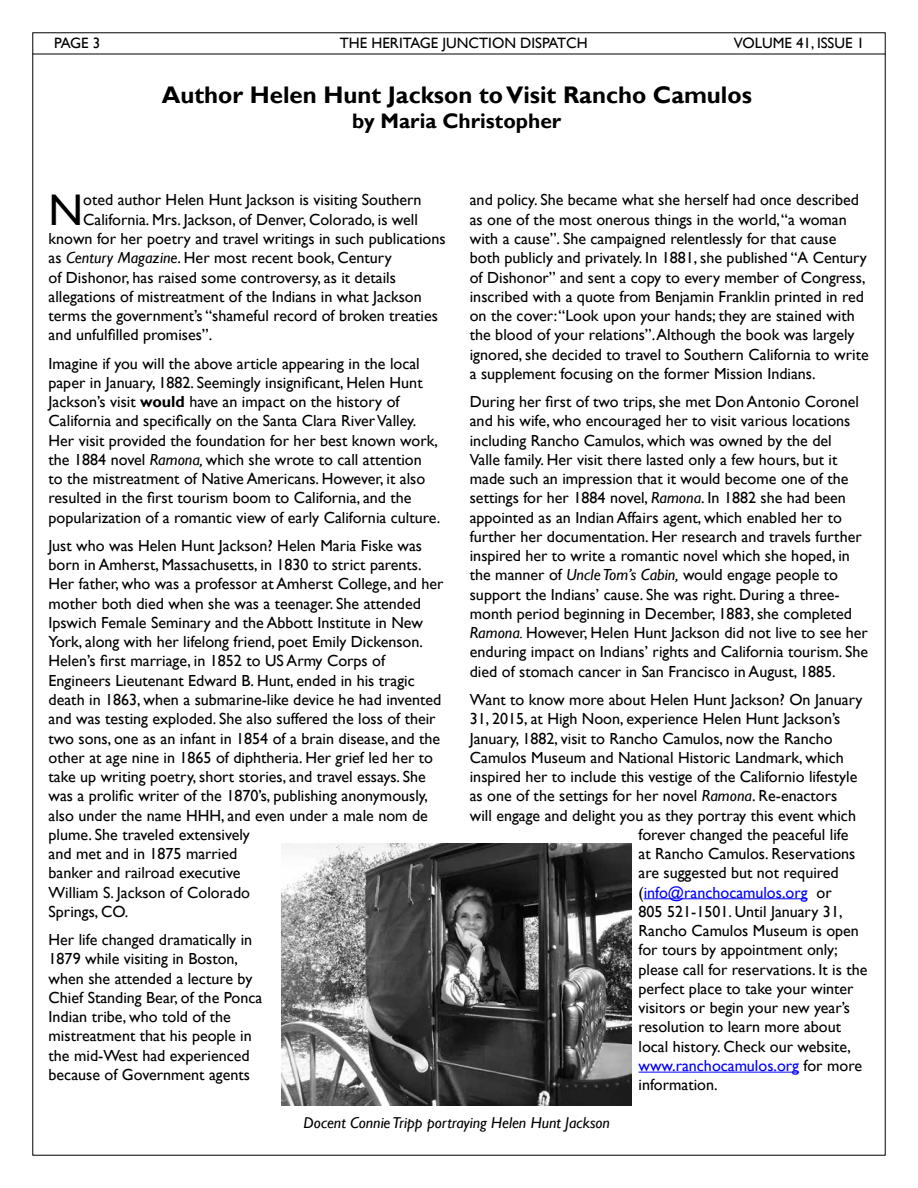
<style>
.page{position:relative;width:918px;height:1188px;background:#fff}
.page>*{position:absolute;margin:0;border:0;box-sizing:border-box;transform-origin:0 0}
.t1{font:44.25px "Gill Sans";color:#000}
.t2{font:700 24px "Gill Sans";color:#000}
.t3{font:700 21px "Gill Sans";color:#000}
.t4{font:16.05px/19.2px "Gill Sans";color:#000}
.t5{font:16.05px "Gill Sans";color:#00f}
.t6{font:italic 15.75px "Gill Sans";color:#000}
.t7{font:15px "Gill Sans";color:#000}
.s1{font-style:italic}
.s2{font-weight:700}
.s3{color:#000}
</style>
<div class="page">
<hr style="left:32px;top:54px;width:854px;height:1px;background:#000">
<hr style="left:644px;top:898px;width:164px;height:1px;background:#00f">
<hr style="left:639px;top:1072px;width:160px;height:1px;background:#00f">
<img style="left:282px;top:843px;width:350px;height:263px">
<p class="t7" style="left:54px;top:34px;width:48px">PAGE 3</p>
<p class="t7" style="left:340px;top:34px;width:249px">THE HERITAGE JUNCTION DISPATCH</p>
<p class="t7" style="left:734px;top:34px;width:132px">VOLUME 41, ISSUE 1</p>
<h2 class="t2" style="left:162px;top:80px;width:592px">Author Helen Hunt Jackson to Visit Rancho Camulos</h2>
<h3 class="t3" style="left:352px;top:108px;width:211px">by Maria Christopher</h3>
<h1 class="t1" style="left:49px;top:184px;width:36px">N</h1>
<p class="t4" style="left:83px;top:191px;width:340px">oted author Helen Hunt Jackson is visiting Southern</p>
<p class="t4" style="left:83px;top:210px;width:336px">California. Mrs. Jackson, of Denver, Colorado, is well</p>
<p class="t4" style="left:49px;top:229px;width:399px">known for her poetry and travel writings in such publications</p>
<p class="t4" style="left:49px;top:249px;width:345px">as <span class="s1">Century Magazine</span>. Her most recent book, Century</p>
<p class="t4" style="left:49px;top:268px;width:349px">of Dishonor, has raised some controversy, as it details</p>
<p class="t4" style="left:49px;top:287px;width:375px">allegations of mistreatment of the Indians in what Jackson</p>
<p class="t4" style="left:49px;top:306px;width:391px">terms the government’s “shameful record of broken treaties</p>
<p class="t4" style="left:49px;top:326px;width:165px">and unfulfilled promises”.</p>
<p class="t4" style="left:49px;top:354px;width:393px">Imagine if you will the above article appearing in the local paper in January, 1882. Seemingly insignificant, Helen Hunt Jackson’s visit <span class="s2">would</span> have an impact on the history of California and specifically on the Santa Clara River Valley.<br>Her visit provided the foundation for her best known work, the 1884 novel <span class="s1">Ramona,</span> which she wrote to call attention<br>to the mistreatment of Native Americans. However, it also resulted in the first tourism boom to California, and the popularization of a romantic view of early California culture.</p>
<p class="t4" style="left:49px;top:536px;width:396px">Just who was Helen Hunt Jackson? Helen Maria Fiske was born in Amherst, Massachusetts, in 1830 to strict parents.<br>Her father, who was a professor at Amherst College, and her mother both died when she was a teenager. She attended Ipswich Female Seminary and the Abbott Institute in New York, along with her lifelong friend, poet Emily Dickenson.<br>Helen’s first marriage, in 1852 to US Army Corps of Engineers Lieutenant Edward B. Hunt, ended in his tragic death in 1863, when a submarine-like device he had invented and was testing exploded. She also suffered the loss of their two sons, one as an infant in 1854 of a brain disease, and the other at age nine in 1865 of diphtheria. Her grief led her to take up writing poetry, short stories, and travel essays. She was a prolific writer of the 1870’s, publishing anonymously, also under the name HHH, and even under a male nom de plume. She traveled extensively<br>and met and in 1875 married<br>banker and railroad executive<br>William S. Jackson of Colorado<br>Springs, CO.</p>
<p class="t4" style="left:49px;top:930px;width:215px">Her life changed dramatically in<br>1879 while visiting in Boston, when she attended a lecture by<br>Chief Standing Bear, of the Ponca<br>Indian tribe, who told of the mistreatment that his people in the mid-West had experienced because of Government agents</p>
<p class="t4" style="left:470px;top:191px;width:400px">and policy. She became what she herself had once described as one of the most onerous things in the world, “a woman with a cause”. She campaigned relentlessly for that cause both publicly and privately. In 1881, she published “A Century of Dishonor” and sent a copy to every member of Congress, inscribed with a quote from Benjamin Franklin printed in red on the cover: “Look upon your hands; they are stained with the blood of your relations”. Although the book was largely ignored, she decided to travel to Southern California to write a supplement focusing on the former Mission Indians.</p>
<p class="t4" style="left:470px;top:392px;width:400px">During her first of two trips, she met Don Antonio Coronel and his wife, who encouraged her to visit various locations including Rancho Camulos, which was owned by the del<br>Valle family. Her visit there lasted only a few hours, but it made such an impression that it would become one of the settings for her 1884 novel, <span class="s1">Ramona</span>. In 1882 she had been appointed as an Indian Affairs agent, which enabled her to further her documentation. Her research and travels further inspired her to write a romantic novel which she hoped, in the manner of <span class="s1">Uncle Tom’s Cabin,</span> would engage people to support the Indians’ cause. She was right. During a three&shy;month period beginning in December, 1883, she completed <span class="s1">Ramona.</span> However, Helen Hunt Jackson did not live to see her enduring impact on Indians’ rights and California tourism. She died of stomach cancer in San Francisco in August, 1885.</p>
<p class="t4" style="left:470px;top:690px;width:394px">Want to know more about Helen Hunt Jackson? On January</p>
<p class="t4" style="left:470px;top:710px;width:372px">31, 2015, at High Noon, experience Helen Hunt Jackson’s</p>
<p class="t4" style="left:470px;top:729px;width:364px">January, 1882, visit to Rancho Camulos, now the Rancho</p>
<p class="t4" style="left:470px;top:748px;width:375px">Camulos Museum and National Historic Landmark, which</p>
<p class="t4" style="left:470px;top:767px;width:389px">inspired her to include this vestige of the Californio lifestyle</p>
<p class="t4" style="left:470px;top:787px;width:369px">as one of the settings for her novel <span class="s1">Ramona</span>. Re-enactors</p>
<p class="t4" style="left:470px;top:806px;width:388px">will engage and delight you as they portray this event which</p>
<p class="t4" style="left:639px;top:825px;width:211px">forever changed the peaceful life</p>
<p class="t4" style="left:639px;top:844px;width:218px">at Rancho Camulos. Reservations</p>
<p class="t4" style="left:639px;top:864px;width:202px">are suggested but not required</p>
<p class="t5" style="left:639px;top:883px;width:195px"><span class="s3">(</span>info@ranchocamulos.org <span class="s3">or</span></p>
<p class="t4" style="left:639px;top:902px;width:205px">805 521-1501. Until January 31,</p>
<p class="t4" style="left:639px;top:921px;width:222px">Rancho Camulos Museum is open</p>
<p class="t4" style="left:639px;top:941px;width:201px">for tours by appointment only;</p>
<p class="t4" style="left:639px;top:960px;width:230px">please call for reservations. It is the</p>
<p class="t4" style="left:639px;top:979px;width:217px">perfect place to take your winter</p>
<p class="t4" style="left:639px;top:998px;width:213px">visitors or begin your new year’s</p>
<p class="t4" style="left:639px;top:1018px;width:204px">resolution to learn more about</p>
<p class="t4" style="left:639px;top:1037px;width:214px">local history. Check our website,</p>
<p class="t5" style="left:639px;top:1056px;width:225px">www.ranchocamulos.org <span class="s3">for more</span></p>
<p class="t4" style="left:639px;top:1075px;width:81px">information.</p>
<p class="t6" style="left:304px;top:1113px;width:308px">Docent Connie Tripp portraying Helen Hunt Jackson</p>
</div>
